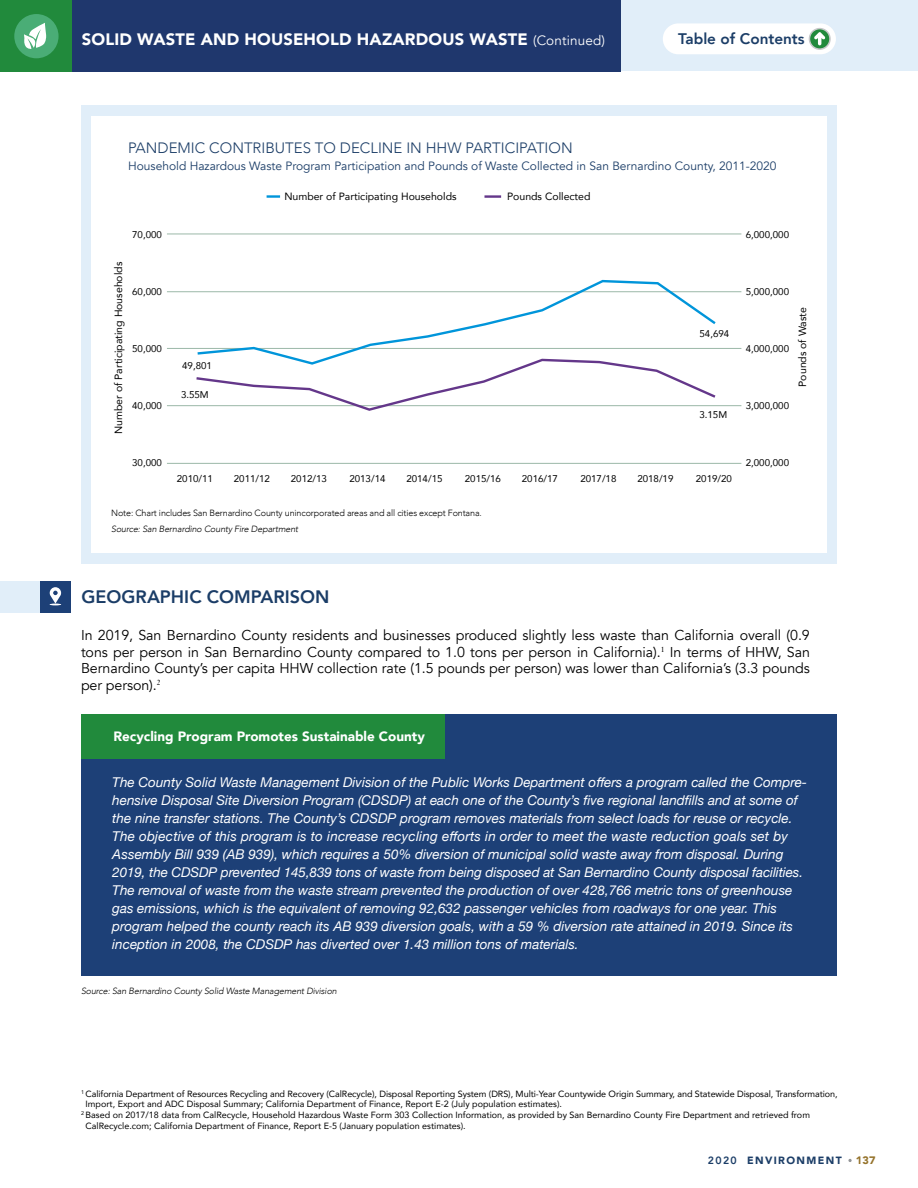
<style>
.page{position:relative;width:918px;height:1188px;background:#fff}
.page>*{position:absolute;margin:0;border:0;box-sizing:border-box;transform-origin:0 0}
.t1{font:800 18px "Avenir";color:#1b3d67}
.t2{font:900 16.5px "Avenir";letter-spacing:.01em;color:#fff}
.t3{font:800 15.3px "Avenir";color:#1b3d67}
.t4{font:300 15px "Avenir";color:#1b3d67}
.t5{font:14.25px/16.5px "Avenir";letter-spacing:-.005em;color:#000;text-align:justify}
.t6{font:italic 13.5px/18px "Helvetica Neue";color:#fff}
.t7{font:900 13.5px "Avenir";color:#fff}
.t8{font:12px "Avenir";color:#1b3d67}
.t9{font:900 10.8px "Avenir";color:#95732b}
.t10{font:10.5px "Avenir";color:#000}
.t11{font:900 10.5px "Avenir";letter-spacing:.13em;color:#1b3d67}
.t12{font:9.75px "Avenir";color:#000}
.t13{font:9px "Avenir";color:#000}
.t14{font:italic 300 9px "Avenir";letter-spacing:-.015em;color:#000}
.t15{font:300 9px "Avenir";letter-spacing:-.015em;color:#000}
.s1{font-weight:400;font-size:13.5px}
.s2{font-weight:800}
</style>
<div class="page">
<div style="left:241px;top:0;width:677px;height:71px;background:#e1eef9"></div>
<div style="left:0;top:0;width:621px;height:71px;background:#1f376d"></div>
<div style="left:0;top:0;width:71px;height:71px;background:#218a3c"></div>
<div style="left:14px;top:14px;width:45px;height:44px;background:#4aad76;border-radius:50%"></div>
<svg style="left:24px;top:23px;width:22px;height:26px"></svg>
<div style="left:81px;top:105px;width:756px;height:459px;background:#e1eef9"></div>
<div style="left:91px;top:116px;width:736px;height:436px;background:#fff"></div>
<svg style="left:267px;top:195px;width:13px;height:3px"></svg>
<hr style="left:484px;top:195px;width:17px;height:3px;background:#64378a">
<div style="left:40px;top:582px;width:31px;height:31px;background:#1d4077"></div>
<div style="left:0;top:582px;width:40px;height:31px;background:#e1eef9"></div>
<svg style="left:50px;top:587px;width:11px;height:18px"></svg>
<hr style="left:167px;top:463px;width:574px;height:1px;background:#9bb8a8">
<hr style="left:167px;top:405px;width:574px;height:1px;background:#9bb8a8">
<hr style="left:167px;top:348px;width:574px;height:1px;background:#9bb8a8">
<hr style="left:167px;top:291px;width:574px;height:1px;background:#9bb8a8">
<hr style="left:167px;top:234px;width:574px;height:1px;background:#9bb8a8">
<svg style="left:195px;top:279px;width:523px;height:79px"></svg>
<svg style="left:194px;top:358px;width:524px;height:53px"></svg>
<svg style="left:848px;top:1159px;width:4px;height:3px"></svg>
<div style="left:81px;top:714px;width:756px;height:262px;background:#1d4077"></div>
<div style="left:81px;top:714px;width:363px;height:45px;background:#218a3c"></div>
<div style="left:663px;top:23px;width:173px;height:31px;background:#fff;border-radius:15px"></div>
<svg style="left:809px;top:29px;width:21px;height:20px"></svg>
<div style="left:809px;top:28px;width:22px;height:22px;border:2px solid #c7c8ca;border-radius:50%"></div>
<svg style="left:814px;top:31px;width:11px;height:14px"></svg>
<p class="t2" style="left:82px;top:25px;width:525px">SOLID WASTE AND HOUSEHOLD HAZARDOUS WASTE <span class="s1">(Continued)</span></p>
<p class="t3" style="left:678px;top:27px;width:128px">Table of Contents</p>
<p class="t4" style="left:128px;top:139px;width:446px">PANDEMIC CONTRIBUTES TO DECLINE IN HHW PARTICIPATION</p>
<p class="t8" style="left:128px;top:159px;width:650px">Household Hazardous Waste Program Participation and Pounds of Waste Collected in San Bernardino County, 2011-2020</p>
<p class="t12" style="left:132px;top:227px;width:31px">70,000</p>
<p class="t10" style="left:110px;top:434px;width:174px;rotate:-90deg">Number of Participating Households</p>
<p class="t12" style="left:132px;top:284px;width:31px">60,000</p>
<p class="t12" style="left:132px;top:341px;width:31px">50,000</p>
<p class="t12" style="left:132px;top:398px;width:31px">40,000</p>
<p class="t12" style="left:132px;top:455px;width:31px">30,000</p>
<p class="t12" style="left:182px;top:357px;width:31px">49,801</p>
<p class="t12" style="left:181px;top:387px;width:29px">3.55M</p>
<p class="t10" style="left:284px;top:187px;width:174px">Number of Participating Households</p>
<p class="t10" style="left:507px;top:187px;width:85px">Pounds Collected</p>
<p class="t12" style="left:700px;top:326px;width:31px">54,694</p>
<p class="t12" style="left:699px;top:407px;width:29px">3.15M</p>
<p class="t12" style="left:177px;top:471px;width:38px">2010/11</p>
<p class="t12" style="left:234px;top:471px;width:38px">2011/12</p>
<p class="t12" style="left:291px;top:471px;width:38px">2012/13</p>
<p class="t12" style="left:349px;top:471px;width:38px">2013/14</p>
<p class="t12" style="left:406px;top:471px;width:38px">2014/15</p>
<p class="t12" style="left:465px;top:471px;width:38px">2015/16</p>
<p class="t12" style="left:522px;top:471px;width:38px">2016/17</p>
<p class="t12" style="left:580px;top:471px;width:38px">2017/18</p>
<p class="t12" style="left:637px;top:471px;width:38px">2018/19</p>
<p class="t12" style="left:696px;top:471px;width:38px">2019/20</p>
<p class="t15" style="left:111px;top:508px;width:372px">Note: Chart includes San Bernardino County unincorporated areas and all cities except Fontana.</p>
<p class="t14" style="left:111px;top:523px;width:189px">Source: San Bernardino County Fire Department</p>
<p class="t12" style="left:746px;top:227px;width:45px">6,000,000</p>
<p class="t12" style="left:746px;top:284px;width:45px">5,000,000</p>
<p class="t12" style="left:746px;top:341px;width:45px">4,000,000</p>
<p class="t12" style="left:746px;top:398px;width:45px">3,000,000</p>
<p class="t10" style="left:794px;top:387px;width:81px;rotate:-90deg">Pounds of Waste</p>
<p class="t12" style="left:746px;top:455px;width:45px">2,000,000</p>
<h1 class="t1" style="left:82px;top:582px;width:249px">GEOGRAPHIC COMPARISON</h1>
<p class="t5" style="left:81px;top:627px;width:730px">In 2019, San Bernardino County residents and businesses produced slightly less waste than California overall (0.9 tons per person in San Bernardino County compared to 1.0 tons per person in California).<sup>1</sup> In terms of HHW, San Bernardino County’s per capita HHW collection rate (1.5 pounds per person) was lower than California’s (3.3 pounds per person).<sup>2</sup></p>
<p class="t7" style="left:113px;top:725px;width:313px">Recycling Program Promotes Sustainable County</p>
<p class="t6" style="left:112px;top:774px;width:696px">The County Solid Waste Management Division of the Public Works Department offers a program called the Compre&shy;hensive Disposal Site Diversion Program (CDSDP) at each one of the County’s five regional landfills and at some of the nine transfer stations. The County’s CDSDP program removes materials from select loads for reuse or recycle.<br>The objective of this program is to increase recycling efforts in order to meet the waste reduction goals set by Assembly Bill 939 (AB 939), which requires a 50% diversion of municipal solid waste away from disposal. During 2019, the CDSDP prevented 145,839 tons of waste from being disposed at San Bernardino County disposal facilities.<br>The removal of waste from the waste stream prevented the production of over 428,766 metric tons of greenhouse gas emissions, which is the equivalent of removing 92,632 passenger vehicles from roadways for one year. This program helped the county reach its AB 939 diversion goals, with a 59 % diversion rate attained in 2019. Since its inception in 2008, the CDSDP has diverted over 1.43 million tons of materials.</p>
<p class="t14" style="left:81px;top:986px;width:257px">Source: San Bernardino County Solid Waste Management Division</p>
<p class="t13" style="left:81px;top:1086px;width:758px"><sup>1</sup> California Department of Resources Recycling and Recovery (CalRecycle), Disposal Reporting System (DRS), Multi-Year Countywide Origin Summary, and Statewide Disposal, Transformation,</p>
<p class="t13" style="left:86px;top:1097px;width:478px">Import, Export and ADC Disposal Summary; California Department of Finance, Report E-2 (July population estimates).</p>
<p class="t13" style="left:81px;top:1108px;width:731px"><sup>2</sup> Based on 2017/18 data from CalRecycle, Household Hazardous Waste Form 303 Collection Information, as provided by San Bernardino County Fire Department and retrieved from</p>
<p class="t13" style="left:86px;top:1119px;width:382px">CalRecycle.com; California Department of Finance, Report E-5 (January population estimates).</p>
<p class="t11" style="left:708px;top:1152px;width:135px"><span class="s2">2020</span> ENVIRONMENT</p>
<p class="t9" style="left:856px;top:1151px;width:22px">137</p>
</div>
